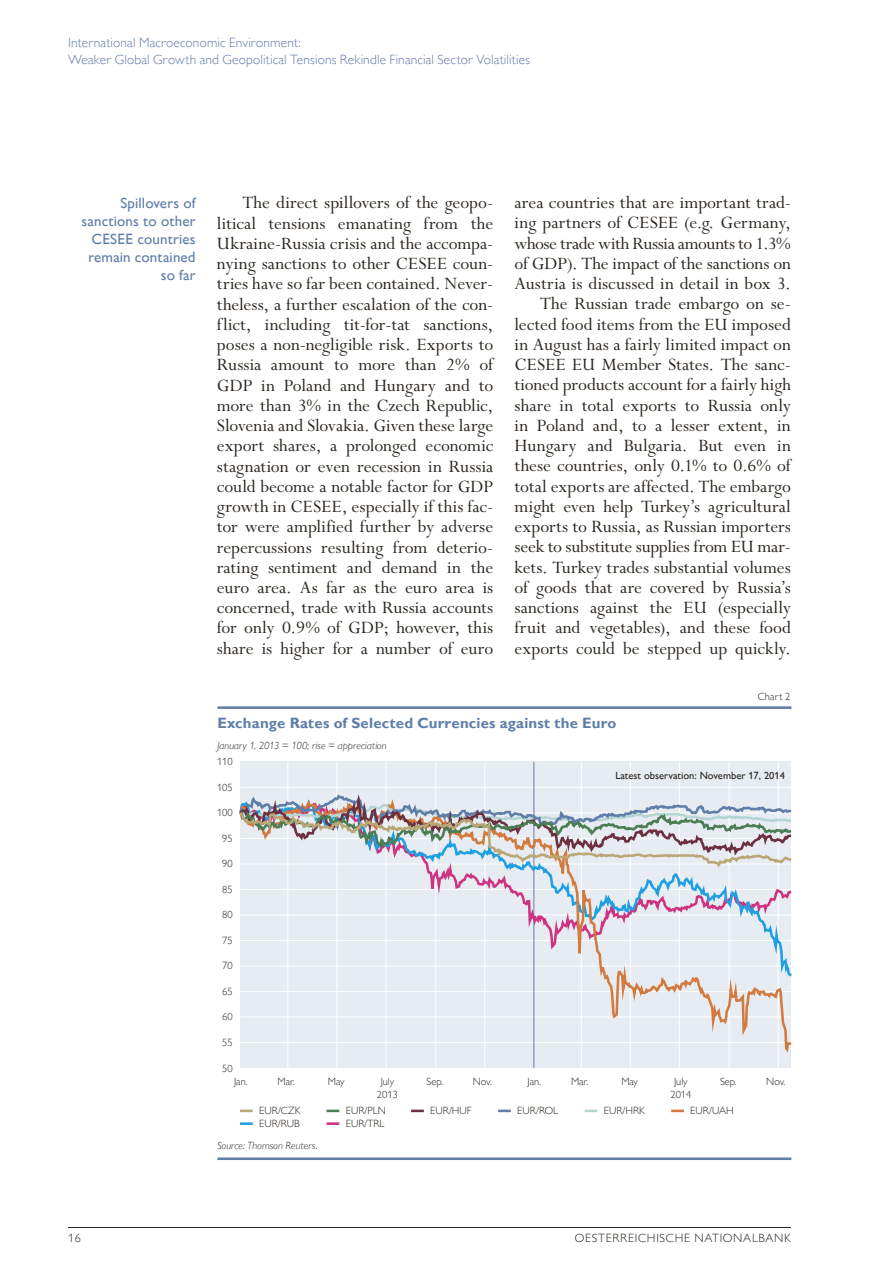
<style>
.page{position:relative;width:893px;height:1263px;background:#fff}
.page>*{position:absolute;margin:0;border:0;box-sizing:border-box;transform-origin:0 0}
.t1{font:19.5px/20.2px "Perpetua Std";color:#2b2620;text-align:justify}
.t2{font:500 15px/18px "Gill Sans MT Pro";letter-spacing:.01em;color:#607ea9;text-align:right}
.t3{font:700 15px "Gill Sans MT Pro";letter-spacing:.01em;color:#607ea9}
.t4{font:300 13.5px/16.5px "Gill Sans MT Pro";letter-spacing:.01em;color:#607ea9}
.t5{font:300 12px "Gill Sans MT Pro";letter-spacing:.06em;color:#2b2620}
.t6{font:300 10.5px "Gill Sans MT Pro";color:#2b2620}
.t7{font:italic 300 10.5px "Gill Sans MT Pro";letter-spacing:.01em;color:#2b2620}
.t8{font:500 10.5px "Gill Sans MT Pro";color:#2b2620}
</style>
<div class="page">
<hr style="left:68px;top:1227px;width:723px;height:1px;background:#2b2620">
<hr style="left:217px;top:706px;width:574px;height:3px;background:#607ea9">
<hr style="left:217px;top:1157px;width:574px;height:3px;background:#607ea9">
<svg style="left:240px;top:1109px;width:13px;height:3px"></svg>
<svg style="left:327px;top:1109px;width:12px;height:3px"></svg>
<svg style="left:240px;top:1122px;width:13px;height:3px"></svg>
<svg style="left:327px;top:1122px;width:12px;height:3px"></svg>
<svg style="left:411px;top:1109px;width:13px;height:3px"></svg>
<svg style="left:498px;top:1109px;width:13px;height:3px"></svg>
<svg style="left:585px;top:1109px;width:12px;height:3px"></svg>
<svg style="left:671px;top:1109px;width:13px;height:3px"></svg>
<div style="left:240px;top:762px;width:551px;height:306px;background:#e7ecf2"></div>
<hr style="left:778px;top:762px;width:1px;height:306px;background:#fff">
<hr style="left:729px;top:762px;width:1px;height:306px;background:#fff">
<hr style="left:679px;top:762px;width:1px;height:306px;background:#fff">
<hr style="left:630px;top:762px;width:1px;height:306px;background:#fff">
<hr style="left:581px;top:762px;width:1px;height:306px;background:#fff">
<hr style="left:534px;top:762px;width:1px;height:306px;background:#607ea9">
<hr style="left:484px;top:762px;width:1px;height:306px;background:#fff">
<hr style="left:435px;top:762px;width:1px;height:306px;background:#fff">
<hr style="left:386px;top:762px;width:1px;height:306px;background:#fff">
<hr style="left:336px;top:762px;width:1px;height:306px;background:#fff">
<hr style="left:287px;top:762px;width:1px;height:306px;background:#fff">
<svg style="left:239px;top:786px;width:553px;height:270px"></svg>
<p class="t4" style="left:68px;top:34px;width:464px">International Macroeconomic Environment:<br>Weaker Global Growth and Geopolitical Tensions Rekindle Financial Sector Volatilities</p>
<p class="t2" style="left:82px;top:194px;width:116px">Spillovers of sanctions to other<br>CESEE countries remain contained so far</p>
<p class="t1" style="left:217px;top:193px;width:278px;text-indent:26px">The direct spillovers of the geopo&shy;litical tensions emanating from the Ukraine-Russia crisis and the accompa&shy;nying sanctions to other CESEE coun&shy;tries have so far been contained. Never&shy;theless, a further escalation of the con&shy;flict, including tit-for-tat sanctions, poses a non-negligible risk. Exports to Russia amount to more than 2% of GDP in Poland and Hungary and to more than 3% in the Czech Republic, Slovenia and Slovakia. Given these large export shares, a prolonged economic stagnation or even recession in Russia could become a notable factor for GDP growth in CESEE, especially if this fac&shy;tor were amplified further by adverse repercussions resulting from deterio&shy;rating sentiment and demand in the euro area. As far as the euro area is concerned, trade with Russia accounts for only 0.9% of GDP; however, this share is higher for a number of euro</p>
<p class="t1" style="left:515px;top:193px;width:278px;text-align:right">area countries that are important trad&shy;ing partners of CESEE (e.g. Germany, whose trade with Russia amounts to 1.3% of GDP). The impact of the sanctions on Austria is discussed in detail in box 3.<br>The Russian trade embargo on se&shy;lected food items from the EU imposed in August has a fairly limited impact on CESEE EU Member States. The sanc&shy;tioned products account for a fairly high share in total exports to Russia only in Poland and, to a lesser extent, in Hungary and Bulgaria. But even in these countries, only 0.1% to 0.6% of total exports are affected. The embargo might even help Turkey’s agricultural exports to Russia, as Russian importers seek to substitute supplies from EU mar&shy;kets. Turkey trades substantial volumes of goods that are covered by Russia’s sanctions against the EU (especially fruit and vegetables), and these food exports could be stepped up quickly.</p>
<p class="t3" style="left:217px;top:713px;width:401px">Exchange Rates of Selected Currencies against the Euro</p>
<p class="t6" style="left:758px;top:690px;width:34px">Chart 2</p>
<p class="t7" style="left:217px;top:739px;width:171px">January 1, 2013 = 100; rise = appreciation</p>
<p class="t6" style="left:217px;top:755px;width:17px">110</p>
<p class="t6" style="left:217px;top:781px;width:17px">105</p>
<p class="t6" style="left:217px;top:806px;width:17px">100</p>
<p class="t6" style="left:222px;top:832px;width:12px">95</p>
<p class="t6" style="left:222px;top:857px;width:12px">90</p>
<p class="t6" style="left:222px;top:883px;width:12px">85</p>
<p class="t6" style="left:222px;top:908px;width:12px">80</p>
<p class="t6" style="left:222px;top:934px;width:12px">75</p>
<p class="t6" style="left:222px;top:959px;width:12px">70</p>
<p class="t6" style="left:222px;top:985px;width:12px">65</p>
<p class="t6" style="left:222px;top:1010px;width:12px">60</p>
<p class="t6" style="left:222px;top:1036px;width:12px">55</p>
<p class="t6" style="left:222px;top:1062px;width:12px">50</p>
<p class="t8" style="left:615px;top:769px;width:171px">Latest observation: November 17, 2014</p>
<p class="t6" style="left:234px;top:1075px;width:15px">Jan.</p>
<p class="t6" style="left:278px;top:1075px;width:19px">Mar.</p>
<p class="t6" style="left:328px;top:1075px;width:18px">May</p>
<p class="t6" style="left:381px;top:1075px;width:15px">July</p>
<p class="t6" style="left:427px;top:1075px;width:18px">Sep.</p>
<p class="t6" style="left:473px;top:1075px;width:21px">Nov.</p>
<p class="t6" style="left:528px;top:1075px;width:15px">Jan.</p>
<p class="t6" style="left:571px;top:1075px;width:19px">Mar.</p>
<p class="t6" style="left:621px;top:1075px;width:18px">May</p>
<p class="t6" style="left:674px;top:1075px;width:15px">July</p>
<p class="t6" style="left:377px;top:1088px;width:22px">2013</p>
<p class="t6" style="left:670px;top:1088px;width:22px">2014</p>
<p class="t6" style="left:720px;top:1075px;width:18px">Sep.</p>
<p class="t6" style="left:766px;top:1075px;width:21px">Nov.</p>
<p class="t6" style="left:259px;top:1104px;width:43px">EUR/CZK</p>
<p class="t6" style="left:346px;top:1104px;width:42px">EUR/PLN</p>
<p class="t6" style="left:259px;top:1117px;width:42px">EUR/RUB</p>
<p class="t6" style="left:346px;top:1117px;width:40px">EUR/TRL</p>
<p class="t7" style="left:217px;top:1139px;width:102px">Source: Thomson Reuters.</p>
<p class="t6" style="left:430px;top:1104px;width:43px">EUR/HUF</p>
<p class="t6" style="left:517px;top:1104px;width:42px">EUR/ROL</p>
<p class="t6" style="left:604px;top:1104px;width:43px">EUR/HRK</p>
<p class="t6" style="left:690px;top:1104px;width:45px">EUR/UAH</p>
<p class="t5" style="left:68px;top:1231px;width:14px">16</p>
<p class="t5" style="left:575px;top:1231px;width:218px">OESTERREICHISCHE NATIONALBANK</p>
</div>
